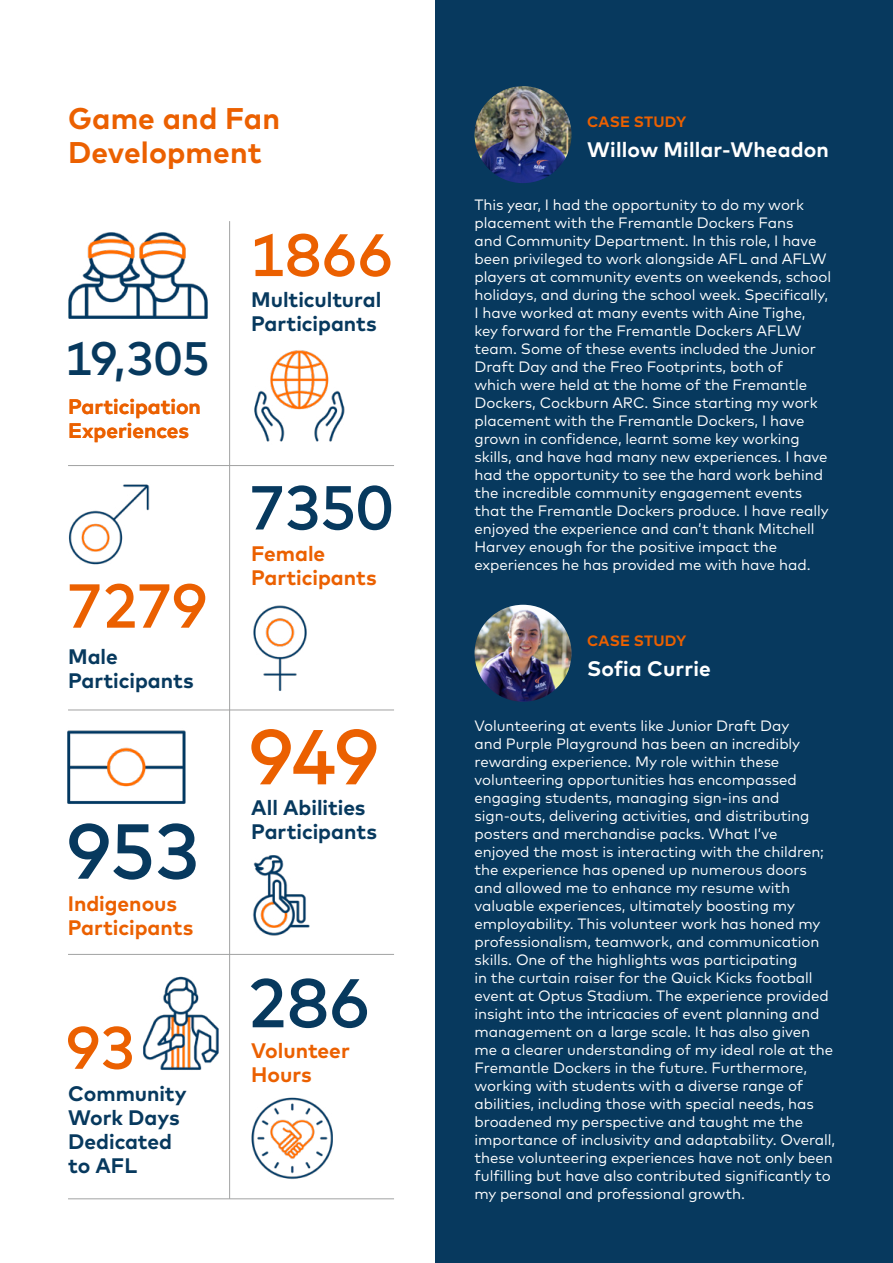
<style>
.page{position:relative;width:893px;height:1263px;background:#fff}
.page>*{position:absolute;margin:0;border:0;box-sizing:border-box;transform-origin:0 0}
.t1{font:500 77.7px "Mark";color:#07395e}
.t2{font:500 77.7px "Mark";color:#eb6000}
.t3{font:500 68.7px "Mark";color:#07395e}
.t4{font:500 61.95px "Mark";color:#eb6000}
.t5{font:500 61.95px "Mark";color:#07395e}
.t6{font:500 59.7px "Mark";color:#eb6000}
.t7{font:500 46.95px "Mark";color:#07395e}
.t8{font:700 29.85px/33.6px "Mark";letter-spacing:.005em;color:#eb6000}
.t9{font:700 21px/24px "Mark";color:#07395e}
.t10{font:700 21px/24px "Mark";color:#eb6000}
.t11{font:700 21px "Mark";letter-spacing:.005em;color:#fff}
.t12{font:15px/18px "Mark";letter-spacing:-.005em;color:#fff}
.t13{font:700 15px "Mark";letter-spacing:.015em;color:#eb6000}
</style>
<div class="page">
<div style="left:436px;top:0;width:457px;height:1263px;background:#07395e"></div>
<hr style="left:68px;top:1198px;width:326px;height:1px;background:#a1a2a2">
<hr style="left:68px;top:465px;width:326px;height:1px;background:#a1a2a2">
<hr style="left:68px;top:710px;width:326px;height:1px;background:#a1a2a2">
<hr style="left:68px;top:954px;width:326px;height:1px;background:#a1a2a2">
<hr style="left:229px;top:221px;width:1px;height:978px;background:#a1a2a2">
<img style="left:251px;top:1097px;width:82px;height:82px">
<img style="left:69px;top:484px;width:81px;height:81px">
<img style="left:253px;top:855px;width:57px;height:80px">
<img style="left:254px;top:350px;width:91px;height:92px">
<img style="left:67px;top:730px;width:119px;height:74px">
<img style="left:253px;top:605px;width:54px;height:86px">
<img style="left:143px;top:976px;width:76px;height:94px">
<img style="left:475px;top:86px;width:96px;height:97px;border-radius:48px">
<img style="left:475px;top:605px;width:96px;height:97px;border-radius:48px">
<img style="left:68px;top:232px;width:140px;height:87px">
<h3 class="t8" style="left:68px;top:102px;width:214px">Game and Fan<br>Development</h3>
<p class="t13" style="left:587px;top:113px;width:101px">CASE STUDY</p>
<h3 class="t11" style="left:587px;top:138px;width:243px">Willow Millar-Wheadon</h3>
<h3 class="t7" style="left:65px;top:331px;width:147px">19,305</h3>
<h3 class="t10" style="left:68px;top:394px;width:134px">Participation<br>Experiences</h3>
<h3 class="t4" style="left:66px;top:570px;width:144px">7279</h3>
<h3 class="t9" style="left:68px;top:644px;width:127px">Male<br>Participants</h3>
<h1 class="t1" style="left:66px;top:806px;width:137px">953</h1>
<h3 class="t10" style="left:68px;top:891px;width:127px">Indigenous<br>Participants</h3>
<h3 class="t6" style="left:65px;top:1013px;width:72px">93</h3>
<h3 class="t9" style="left:68px;top:1082px;width:120px">Community<br>Work Days<br>Dedicated to AFL</h3>
<h3 class="t6" style="left:249px;top:221px;width:145px">1866</h3>
<h3 class="t9" style="left:251px;top:288px;width:132px">Multicultural<br>Participants</h3>
<h3 class="t5" style="left:248px;top:472px;width:146px">7350</h3>
<h3 class="t10" style="left:251px;top:542px;width:127px">Female<br>Participants</h3>
<h1 class="t2" style="left:248px;top:712px;width:134px">949</h1>
<h3 class="t9" style="left:251px;top:796px;width:127px">All Abilities<br>Participants</h3>
<h2 class="t3" style="left:247px;top:963px;width:125px">286</h2>
<h3 class="t10" style="left:251px;top:1039px;width:100px">Volunteer<br>Hours</h3>
<p class="t12" style="left:475px;top:196px;width:358px">This year, I had the opportunity to do my work placement with the Fremantle Dockers Fans<br>and Community Department. In this role, I have been privileged to work alongside AFL and AFLW players at community events on weekends, school holidays, and during the school week. Specifically, I have worked at many events with Aine Tighe, key forward for the Fremantle Dockers AFLW team. Some of these events included the Junior Draft Day and the Freo Footprints, both of<br>which were held at the home of the Fremantle Dockers, Cockburn ARC. Since starting my work placement with the Fremantle Dockers, I have grown in confidence, learnt some key working skills, and have had many new experiences. I have had the opportunity to see the hard work behind the incredible community engagement events that the Fremantle Dockers produce. I have really enjoyed the experience and can’t thank Mitchell Harvey enough for the positive impact the experiences he has provided me with have had.</p>
<p class="t13" style="left:587px;top:632px;width:101px">CASE STUDY</p>
<h3 class="t11" style="left:587px;top:656px;width:125px">Sofia Currie</h3>
<p class="t12" style="left:475px;top:717px;width:362px">Volunteering at events like Junior Draft Day<br>and Purple Playground has been an incredibly rewarding experience. My role within these volunteering opportunities has encompassed engaging students, managing sign-ins and sign-outs, delivering activities, and distributing posters and merchandise packs. What I’ve enjoyed the most is interacting with the children; the experience has opened up numerous doors and allowed me to enhance my resume with valuable experiences, ultimately boosting my employability. This volunteer work has honed my professionalism, teamwork, and communication skills. One of the highlights was participating<br>in the curtain raiser for the Quick Kicks football event at Optus Stadium. The experience provided insight into the intricacies of event planning and management on a large scale. It has also given me a clearer understanding of my ideal role at the Fremantle Dockers in the future. Furthermore, working with students with a diverse range of abilities, including those with special needs, has broadened my perspective and taught me the importance of inclusivity and adaptability. Overall, these volunteering experiences have not only been fulfilling but have also contributed significantly to my personal and professional growth.</p>
</div>
